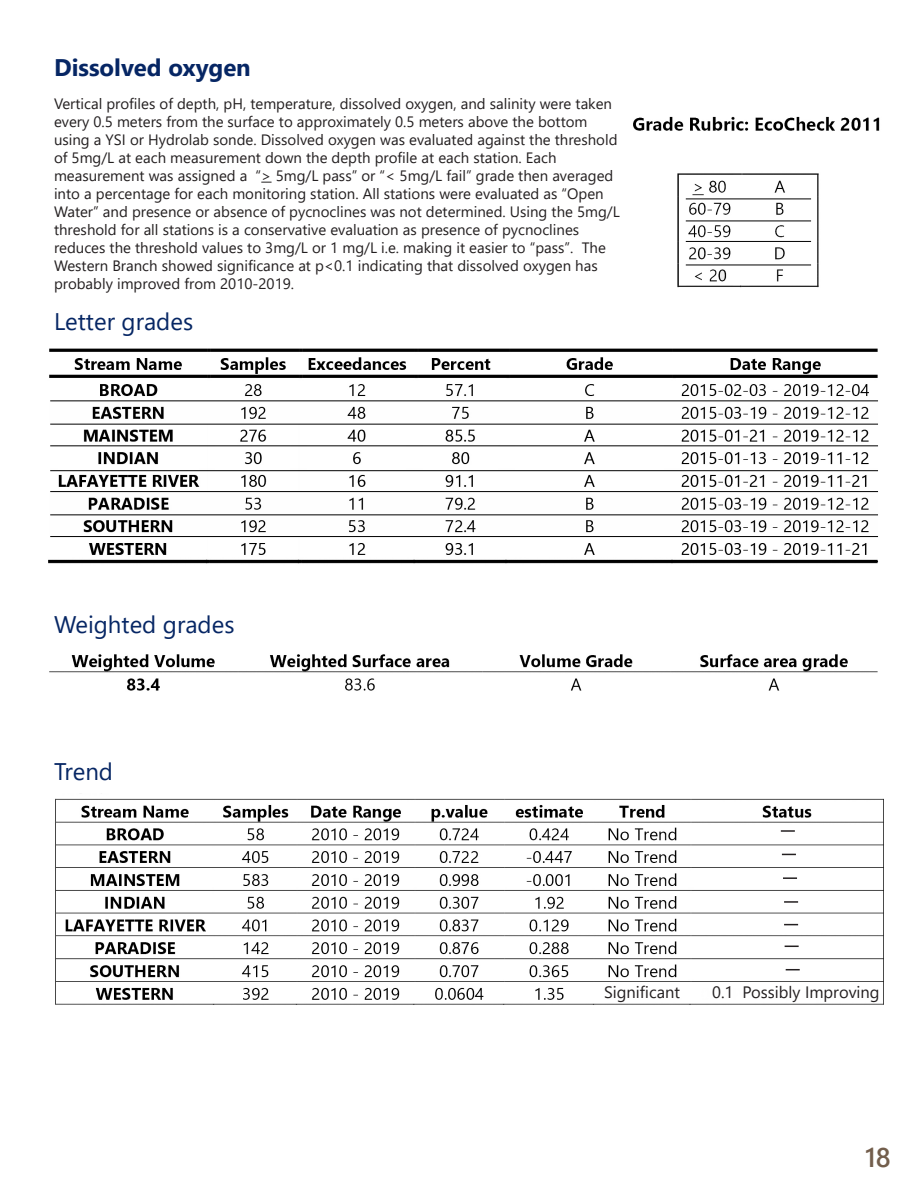
<style>
.page{position:relative;width:918px;height:1188px;background:#fff}
.page>*{position:absolute;margin:0;border:0;box-sizing:border-box;transform-origin:0 0}
.t1{font:600 27px "Segoe UI";color:#735e4c}
.t2{font:24px "Segoe UI";color:#062664}
.TOC_Heading{font:700 24px "Segoe UI";color:#062664}
.t3{font:16.5px "Segoe UI";color:#231f20}
.t4{font:15px/18px "Segoe UI";color:#231f20}
</style>
<div class="page">
<img style="left:48px;top:348px;width:830px;height:216px">
<img style="left:49px;top:654px;width:829px;height:37px">
<img style="left:55px;top:798px;width:829px;height:207px">
<img style="left:633px;top:116px;width:247px;height:172px">
<hr style="left:686px;top:199px;width:125px;height:1px;background:#000">
<hr style="left:686px;top:221px;width:125px;height:1px;background:#000">
<hr style="left:686px;top:241px;width:125px;height:1px;background:#000">
<hr style="left:686px;top:265px;width:125px;height:1px;background:#000">
<hr style="left:50px;top:401px;width:828px;height:1px;background:#000">
<hr style="left:50px;top:424px;width:828px;height:1px;background:#000">
<hr style="left:50px;top:446px;width:828px;height:1px;background:#000">
<hr style="left:50px;top:470px;width:828px;height:1px;background:#000">
<hr style="left:50px;top:491px;width:828px;height:1px;background:#000">
<hr style="left:50px;top:515px;width:828px;height:1px;background:#000">
<hr style="left:50px;top:536px;width:828px;height:1px;background:#000">
<hr style="left:50px;top:561px;width:828px;height:1px;background:#000">
<svg style="left:781px;top:830px;width:14px;height:2px"></svg>
<svg style="left:785px;top:946px;width:14px;height:1px"></svg>
<svg style="left:782px;top:854px;width:14px;height:1px"></svg>
<svg style="left:786px;top:969px;width:14px;height:1px"></svg>
<svg style="left:783px;top:877px;width:14px;height:2px"></svg>
<svg style="left:784px;top:901px;width:14px;height:2px"></svg>
<svg style="left:784px;top:924px;width:14px;height:1px"></svg>
<p class="TOC_Heading" style="left:54px;top:45px;width:198px">Dissolved oxygen</p>
<p class="t4" style="left:54px;top:93px;width:567px">Vertical profiles of depth, pH, temperature, dissolved oxygen, and salinity were taken every 0.5 meters from the surface to approximately 0.5 meters above the bottom using a YSI or Hydrolab sonde. Dissolved oxygen was evaluated against the threshold of 5mg/L at each measurement down the depth profile at each station. Each measurement was assigned a “&gt; 5mg/L pass” or “&lt; 5mg/L fail” grade then averaged into a percentage for each monitoring station. All stations were evaluated as “Open Water” and presence or absence of pycnoclines was not determined. Using the 5mg/L threshold for all stations is a conservative evaluation as presence of pycnoclines reduces the threshold values to 3mg/L or 1 mg/L i.e. making it easier to “pass”. The Western Branch showed significance at p&lt;0.1 indicating that dissolved oxygen has probably improved from 2010-2019.</p>
<p class="t2" style="left:54px;top:299px;width:141px">Letter grades</p>
<p class="t2" style="left:54px;top:602px;width:182px">Weighted grades</p>
<p class="t2" style="left:54px;top:749px;width:61px">Trend</p>
<p class="t3" style="left:604px;top:976px;width:77px">Significant</p>
<p class="t3" style="left:712px;top:976px;width:169px">0.1 Possibly Improving</p>
<h1 class="t1" style="left:865px;top:1132px;width:27px">18</h1>
</div>
